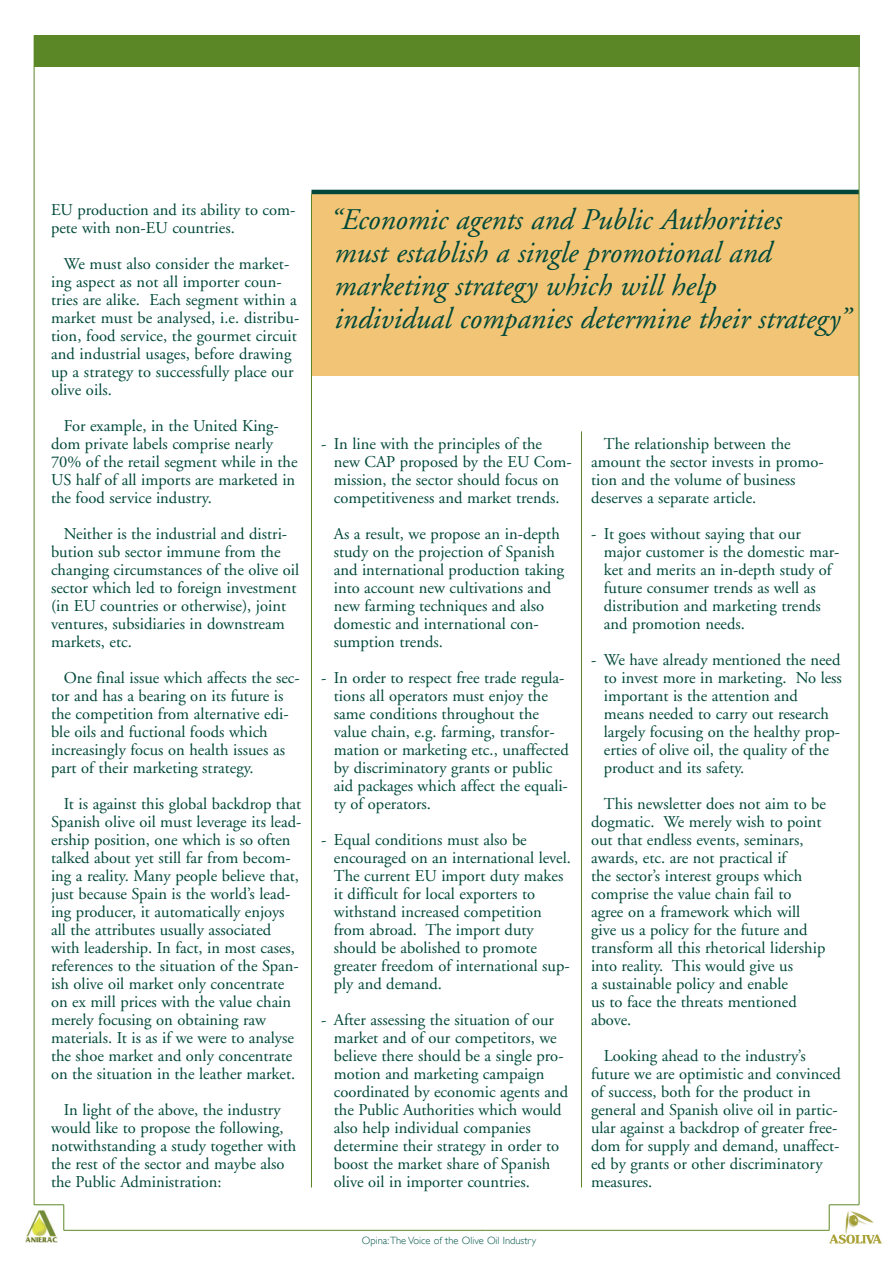
<style>
.page{position:relative;width:893px;height:1263px;background:#fff}
.page>*{position:absolute;margin:0;border:0;box-sizing:border-box;transform-origin:0 0}
.t1{font:italic 30px/33px "Adobe Garamond";color:#004839}
.t2{font:16.5px/18px "Adobe Garamond";color:#004839}
.t3{font:300 10.5px "Gill Sans";color:#005447}
</style>
<div class="page">
<div style="left:311px;top:193px;width:548px;height:183px;background:#f1c575"></div>
<hr style="left:311px;top:190px;width:548px;height:4px;background:#004839">
<img style="left:828px;top:1209px;width:54px;height:35px">
<hr style="left:34px;top:35px;width:1px;height:1170px;background:#5c8727">
<hr style="left:486px;top:1230px;width:343px;height:1px;background:#5c8727">
<hr style="left:859px;top:35px;width:1px;height:1170px;background:#5c8727">
<div style="left:34px;top:35px;width:825px;height:32px;background:#5c8727"></div>
<hr style="left:64px;top:1230px;width:422px;height:1px;background:#5c8727">
<img style="left:25px;top:1210px;width:32px;height:32px">
<svg style="left:64px;top:1205px;width:1px;height:25px"></svg>
<hr style="left:34px;top:1204px;width:30px;height:1px;background:#5c8727">
<svg style="left:829px;top:1205px;width:1px;height:25px"></svg>
<hr style="left:829px;top:1204px;width:30px;height:1px;background:#5c8727">
<hr style="left:581px;top:431px;width:1px;height:756px;background:#5c8727">
<hr style="left:311px;top:194px;width:1px;height:993px;background:#5c8727">
<p class="t2" style="left:51px;top:203px;width:246px">EU production and its ability to com&shy;pete with non-EU countries.</p>
<p class="t2" style="left:51px;top:257px;width:250px;text-indent:13px">We must also consider the market&shy;ing aspect as not all importer coun&shy;tries are alike. Each segment within a market must be analysed, i.e. distribu&shy;tion, food service, the gourmet circuit and industrial usages, before drawing up a strategy to successfully place our olive oils.</p>
<p class="t2" style="left:51px;top:419px;width:248px;text-indent:13px">For example, in the United King&shy;dom private labels comprise nearly 70% of the retail segment while in the US half of all imports are marketed in the food service industry.</p>
<p class="t2" style="left:51px;top:527px;width:250px;text-indent:13px">Neither is the industrial and distri&shy;bution sub sector immune from the changing circumstances of the olive oil sector which led to foreign investment (in EU countries or otherwise), joint ventures, subsidiaries in downstream markets, etc.</p>
<p class="t2" style="left:51px;top:671px;width:250px;text-indent:13px">One final issue which affects the sec&shy;tor and has a bearing on its future is the competition from alternative edi&shy;ble oils and fuctional foods which increasingly focus on health issues as part of their marketing strategy.</p>
<p class="t2" style="left:51px;top:797px;width:252px;text-indent:13px">It is against this global backdrop that Spanish olive oil must leverage its lead&shy;ership position, one which is so often talked about yet still far from becom&shy;ing a reality. Many people believe that, just because Spain is the world’s lead&shy;ing producer, it automatically enjoys all the attributes usually associated with leadership. In fact, in most cases, references to the situation of the Span&shy;ish olive oil market only concentrate on ex mill prices with the value chain merely focusing on obtaining raw materials. It is as if we were to analyse the shoe market and only concentrate on the situation in the leather market.</p>
<p class="t2" style="left:51px;top:1103px;width:247px;text-indent:13px">In light of the above, the industry would like to propose the following, notwithstanding a study together with the rest of the sector and maybe also the Public Administration:</p>
<h1 class="t1" style="left:330px;top:206px;width:522px">“Economic agents and Public Authorities<br>must establish a single promotional and marketing strategy which will help<br>individual companies determine their strategy”</h1>
<p class="t2" style="left:334px;top:437px;width:239px;text-indent:-13px">- In line with the principles of the new CAP proposed by the EU Com&shy;mission, the sector should focus on competitiveness and market trends.</p>
<p class="t2" style="left:334px;top:527px;width:232px">As a result, we propose an in-depth study on the projection of Spanish and international production taking into account new cultivations and new farming techniques and also domestic and international con&shy;sumption trends.</p>
<p class="t2" style="left:334px;top:671px;width:237px;text-indent:-13px">- In order to respect free trade regula&shy;tions all operators must enjoy the same conditions throughout the value chain, e.g. farming, transfor&shy;mation or marketing etc., unaffected by discriminatory grants or public aid packages which affect the equali&shy;ty of operators.</p>
<p class="t2" style="left:334px;top:833px;width:239px;text-indent:-13px">- Equal conditions must also be encouraged on an international level.<br>The current EU import duty makes it difficult for local exporters to withstand increased competition from abroad. The import duty should be abolished to promote greater freedom of international sup&shy;ply and demand.</p>
<p class="t2" style="left:334px;top:1013px;width:236px;text-indent:-13px">- After assessing the situation of our market and of our competitors, we believe there should be a single pro&shy;motion and marketing campaign coordinated by economic agents and the Public Authorities which would also help individual companies determine their strategy in order to boost the market share of Spanish olive oil in importer countries.</p>
<p class="t3" style="left:362px;top:1234px;width:176px">Opina:The Voice of the Olive Oil Industry</p>
<p class="t2" style="left:591px;top:437px;width:234px;text-indent:13px">The relationship between the amount the sector invests in promo&shy;tion and the volume of business deserves a separate article.</p>
<p class="t2" style="left:604px;top:527px;width:237px;text-indent:-13px">- It goes without saying that our major customer is the domestic mar&shy;ket and merits an in-depth study of future consumer trends as well as distribution and marketing trends and promotion needs.</p>
<p class="t2" style="left:604px;top:653px;width:240px;text-indent:-13px">- We have already mentioned the need to invest more in marketing. No less important is the attention and means needed to carry out research largely focusing on the healthy prop&shy;erties of olive oil, the quality of the product and its safety.</p>
<p class="t2" style="left:591px;top:797px;width:236px;text-indent:13px">This newsletter does not aim to be dogmatic. We merely wish to point out that endless events, seminars, awards, etc. are not practical if<br>the sector’s interest groups which comprise the value chain fail to agree on a framework which will give us a policy for the future and transform all this rhetorical lidership into reality. This would give us<br>a sustainable policy and enable<br>us to face the threats mentioned above.</p>
<p class="t2" style="left:591px;top:1049px;width:251px;text-indent:13px">Looking ahead to the industry’s future we are optimistic and convinced of success, both for the product in general and Spanish olive oil in partic&shy;ular against a backdrop of greater free&shy;dom for supply and demand, unaffect&shy;ed by grants or other discriminatory measures.</p>
</div>
